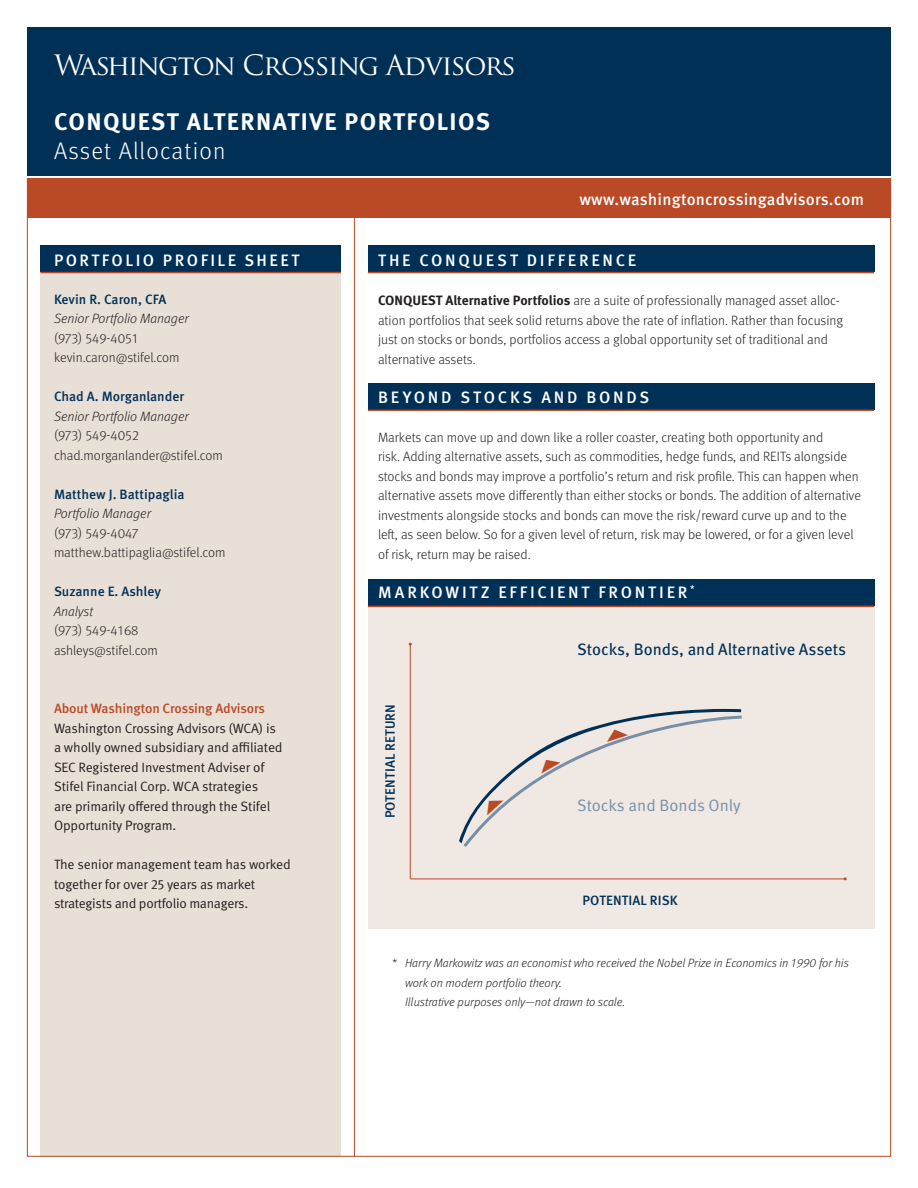
<style>
.page{position:relative;width:918px;height:1188px;background:#fff}
.page>*{position:absolute;margin:0;border:0;box-sizing:border-box;transform-origin:0 0}
.t1{font:27.3px "Trajan Pro";letter-spacing:-.05em;color:#fff}
.t2{font:700 24px "Meta OT";letter-spacing:.06em;color:#fff}
.t3{font:300 24px "Meta OT";letter-spacing:.05em;color:#fff}
.t4{font:500 16.5px "Meta OT";letter-spacing:.16em;color:#fff}
.t5{font:500 16.5px "Meta OT";letter-spacing:.01em;color:#fff}
.Description_headers{font:16.5px "Meta OT";color:#003056}
.Description_headers-2{font:16.5px "Meta OT Norm";color:#7890a7}
.t6{font:300 13.5px/19.5px "Meta OT";color:#231f20}
.t7{font:13.5px/19.5px "Meta OT Norm";letter-spacing:-.01em;color:#231f20}
.Description_headers-3{font:500 13.5px "Meta OT";letter-spacing:.01em;color:#003056}
.t8{font:italic 300 12px "Meta OT";color:#231f20}
.s1{font-weight:500;color:#003056}
.s2{font-style:italic}
.s3{font-family:"Meta OT";font-weight:500;color:#ba4925}
.s4{font-weight:700}
</style>
<div class="page">
<div style="left:27px;top:27px;width:864px;height:148px;background:#003056"></div>
<div style="left:27px;top:179px;width:864px;height:39px;background:#ba4925"></div>
<div style="left:40px;top:245px;width:301px;height:912px;background:#e8dfd7"></div>
<div style="left:368px;top:598px;width:506px;height:331px;background:#f0e8e3"></div>
<div style="left:40px;top:245px;width:301px;height:27px;background:#003056"></div>
<div style="left:368px;top:245px;width:506px;height:27px;background:#003056"></div>
<hr style="left:354px;top:218px;width:1px;height:939px;background:#ba4925">
<hr style="left:410px;top:644px;width:1px;height:235px;background:#ba4925">
<hr style="left:410px;top:879px;width:435px;height:1px;background:#ba4925">
<div style="left:368px;top:579px;width:506px;height:27px;background:#003056"></div>
<div style="left:368px;top:383px;width:506px;height:27px;background:#003056"></div>
<hr style="left:368px;top:272px;width:506px;height:1px;background:#ba4925">
<hr style="left:368px;top:410px;width:506px;height:1px;background:#ba4925">
<hr style="left:368px;top:606px;width:506px;height:1px;background:#ba4925">
<hr style="left:40px;top:272px;width:301px;height:1px;background:#ba4925">
<svg style="left:459px;top:709px;width:283px;height:138px"></svg>
<h1 class="t1" style="left:54px;top:47px;width:464px">Washington Crossing Advisors</h1>
<p class="t2" style="left:54px;top:107px;width:438px">CONQUEST ALTERNATIVE PORTFOLIOS</p>
<p class="t3" style="left:54px;top:137px;width:173px">Asset Allocation</p>
<p class="t5" style="left:579px;top:189px;width:286px">www.washingtoncrossingadvisors.com</p>
<p class="t4" style="left:54px;top:250px;width:247px">PORTFOLIO PROFILE SHEET</p>
<p class="t6" style="left:54px;top:290px;width:136px"><span class="s1">Kevin R. Caron, CFA<br></span><span class="s2">Senior Portfolio Manager </span>(973) 549-4051 kevin.caron@stifel.com</p>
<p class="t6" style="left:54px;top:387px;width:171px"><span class="s1">Chad A. Morganlander<br></span><span class="s2">Senior Portfolio Manager<br></span>(973) 549-4052 chad.morganlander@stifel.com</p>
<p class="t6" style="left:54px;top:485px;width:173px"><span class="s1">Matthew J. Battipaglia<br></span><span class="s2">Portfolio Manager<br></span>(973) 549-4047 matthew.battipaglia@stifel.com</p>
<p class="t6" style="left:54px;top:582px;width:109px"><span class="s1">Suzanne E. Ashley<br></span><span class="s2">Analyst<br></span>(973) 549-4168 ashleys@stifel.com</p>
<p class="t7" style="left:54px;top:699px;width:230px"><span class="s3">About Washington Crossing Advisors </span>Washington Crossing Advisors (WCA) is a wholly owned subsidiary and affiliated SEC Registered Investment Adviser of Stifel Financial Corp. WCA strategies<br>are primarily offered through the Stifel Opportunity Program.</p>
<p class="t7" style="left:54px;top:855px;width:238px">The senior management team has worked together for over 25 years as market strategists and portfolio managers.</p>
<p class="t4" style="left:378px;top:250px;width:260px">THE CONQUEST DIFFERENCE</p>
<p class="t6" style="left:378px;top:291px;width:467px"><span class="s4">CONQUEST Alternative Portfolios</span> are a suite of professionally managed asset alloc&shy;ation portfolios that seek solid returns above the rate of inflation. Rather than focusing just on stocks or bonds, portfolios access a global opportunity set of traditional and alternative assets.</p>
<p class="t4" style="left:378px;top:387px;width:273px">BEYOND STOCKS AND BONDS</p>
<p class="t6" style="left:378px;top:428px;width:485px">Markets can move up and down like a roller coaster, creating both opportunity and<br>risk. Adding alternative assets, such as commodities, hedge funds, and REITs alongside stocks and bonds may improve a portfolio’s return and risk profile. This can happen when alternative assets move differently than either stocks or bonds. The addition of alternative investments alongside stocks and bonds can move the risk/reward curve up and to the left, as seen below. So for a given level of return, risk may be lowered, or for a given level of risk, return may be raised.</p>
<p class="t4" style="left:378px;top:582px;width:318px">MARKOWITZ EFFICIENT FRONTIER <sup>*</sup></p>
<p class="Description_headers-3" style="left:382px;top:818px;width:116px;rotate:-90deg">POTENTIAL RETURN</p>
<p class="Description_headers" style="left:577px;top:639px;width:271px">Stocks, Bonds, and Alternative Assets</p>
<p class="Description_headers-2" style="left:577px;top:795px;width:165px">Stocks and Bonds Only</p>
<p class="Description_headers-3" style="left:583px;top:892px;width:97px">POTENTIAL RISK</p>
<p class="t8" style="left:392px;top:956px;width:459px">* Harry Markowitz was an economist who received the Nobel Prize in Economics in 1990 for his</p>
<p class="t8" style="left:405px;top:976px;width:159px">work on modern portfolio theory.</p>
<p class="t8" style="left:405px;top:995px;width:222px">Illustrative purposes only—not drawn to scale.</p>
</div>
